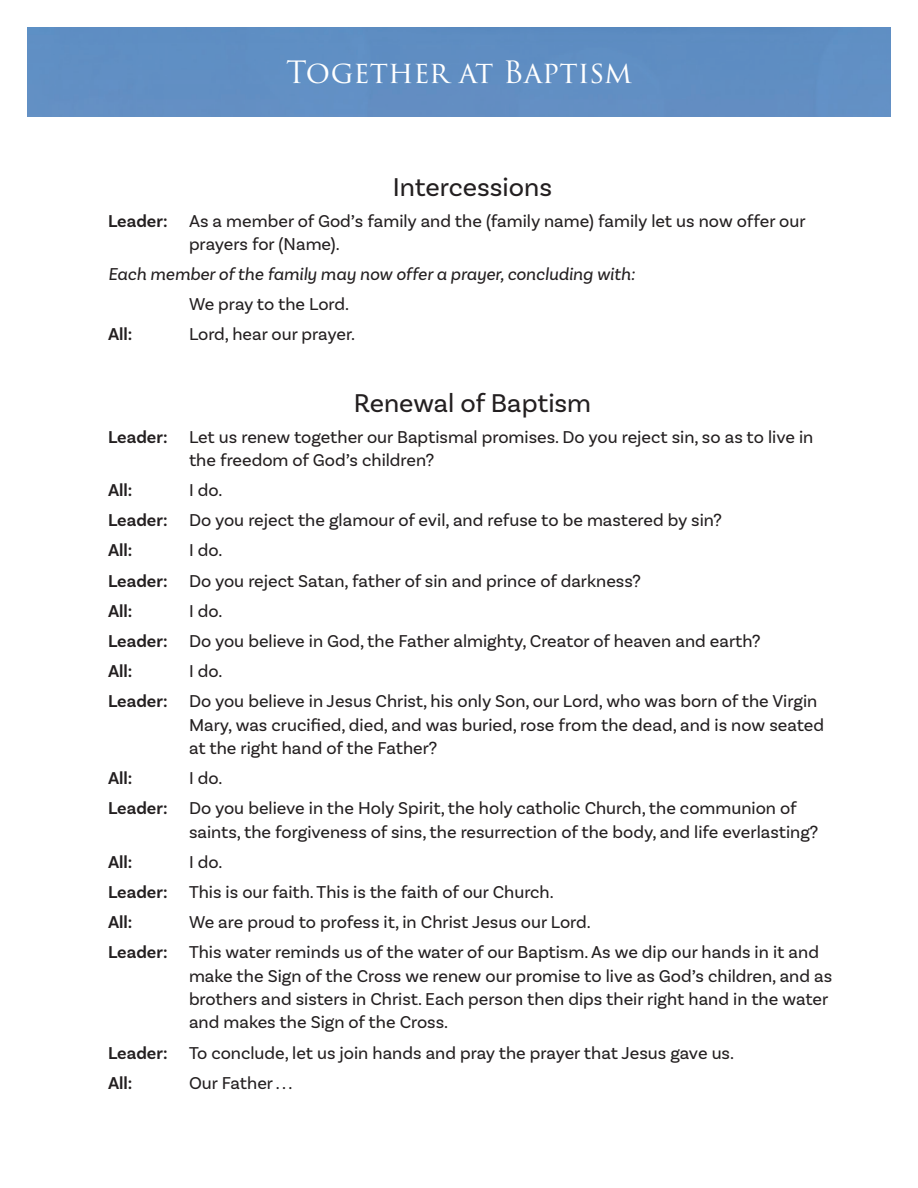
<style>
.page{position:relative;width:918px;height:1188px;background:#fff}
.page>*{position:absolute;margin:0;border:0;box-sizing:border-box;transform-origin:0 0}
.t1{font:30px "Trajan Pro 3";letter-spacing:-.005em;color:#fff}
.t2{font:27px "Basic Sans";color:#231f20}
.t3{font:18px/30.2px "Basic Sans";color:#231f20}
.t4{font:italic 18px "Basic Sans";color:#231f20}
.t5{font:600 18px "Basic Sans";color:#231f20}
.s1{font-weight:600}
</style>
<div class="page">
<div style="left:27px;top:27px;width:864px;height:90px;background:#608ec3"></div>
<h1 class="t1" style="left:286px;top:52px;width:347px">Together at Baptism</h1>
<h2 class="t2" style="left:393px;top:171px;width:161px">Intercessions</h2>
<p class="t3" style="left:189px;top:209px;width:618px;line-height:23.4px;text-indent:-81px"><span class="s1">Leader:</span> As a member of God’s family and the (family name) family let us now offer our prayers for (Name).</p>
<p class="t4" style="left:108px;top:263px;width:529px">Each member of the family may now offer a prayer, concluding with:</p>
<p class="t3" style="left:189px;top:289px;width:162px">We pray to the Lord.</p>
<p class="t5" style="left:108px;top:324px;width:26px">All:</p>
<p class="t3" style="left:189px;top:319px;width:168px">Lord, hear our prayer.</p>
<h2 class="t2" style="left:354px;top:387px;width:239px">Renewal of Baptism</h2>
<p class="t3" style="left:189px;top:425px;width:626px;line-height:23.4px;text-indent:-81px"><span class="s1">Leader:</span> Let us renew together our Baptismal promises. Do you reject sin, so as to live in the freedom of God’s children?</p>
<p class="t5" style="left:108px;top:479px;width:26px">All:</p>
<p class="t3" style="left:108px;top:475px;width:616px;text-indent:81px">I do.<br><span class="s1">Leader:</span> Do you reject the glamour of evil, and refuse to be mastered by sin?<br><span class="s1">All:</span></p>
<p class="t3" style="left:108px;top:535px;width:534px;text-indent:81px">I do.<br><span class="s1">Leader:</span> Do you reject Satan, father of sin and prince of darkness?<br><span class="s1">All:</span></p>
<p class="t3" style="left:108px;top:596px;width:654px;text-indent:81px">I do.<br><span class="s1">Leader:</span> Do you believe in God, the Father almighty, Creator of heaven and earth?<br><span class="s1">All:</span></p>
<p class="t3" style="left:108px;top:656px;width:711px;text-indent:81px">I do.<br><span class="s1">Leader:</span> Do you believe in Jesus Christ, his only Son, our Lord, who was born of the Virgin</p>
<p class="t3" style="left:189px;top:713px;width:637px;line-height:23.4px">Mary, was crucified, died, and was buried, rose from the dead, and is now seated at the right hand of the Father?</p>
<p class="t5" style="left:108px;top:767px;width:26px">All:</p>
<p class="t3" style="left:108px;top:763px;width:690px;text-indent:81px">I do.<br><span class="s1">Leader:</span> Do you believe in the Holy Spirit, the holy catholic Church, the communion of</p>
<p class="t3" style="left:189px;top:816px;width:631px">saints, the forgiveness of sins, the resurrection of the body, and life everlasting?</p>
<p class="t5" style="left:108px;top:851px;width:26px">All:</p>
<p class="t3" style="left:108px;top:847px;width:447px;text-indent:81px">I do.<br><span class="s1">Leader:</span> This is our faith. This is the faith of our Church.<br><span class="s1">All:</span></p>
<p class="t3" style="left:108px;top:907px;width:712px;text-indent:81px">We are proud to profess it, in Christ Jesus our Lord.<br><span class="s1">Leader:</span> This water reminds us of the water of our Baptism. As we dip our hands in it and</p>
<p class="t3" style="left:189px;top:964px;width:645px;line-height:23.4px">make the Sign of the Cross we renew our promise to live as God’s children, and as brothers and sisters in Christ. Each person then dips their right hand in the water and makes the Sign of the Cross.</p>
<p class="t3" style="left:108px;top:1037px;width:628px"><span class="s1">Leader:</span> To conclude, let us join hands and pray the prayer that Jesus gave us.<br><span class="s1">All:</span></p>
<p class="t3" style="left:189px;top:1068px;width:105px">Our Father . . .</p>
</div>
